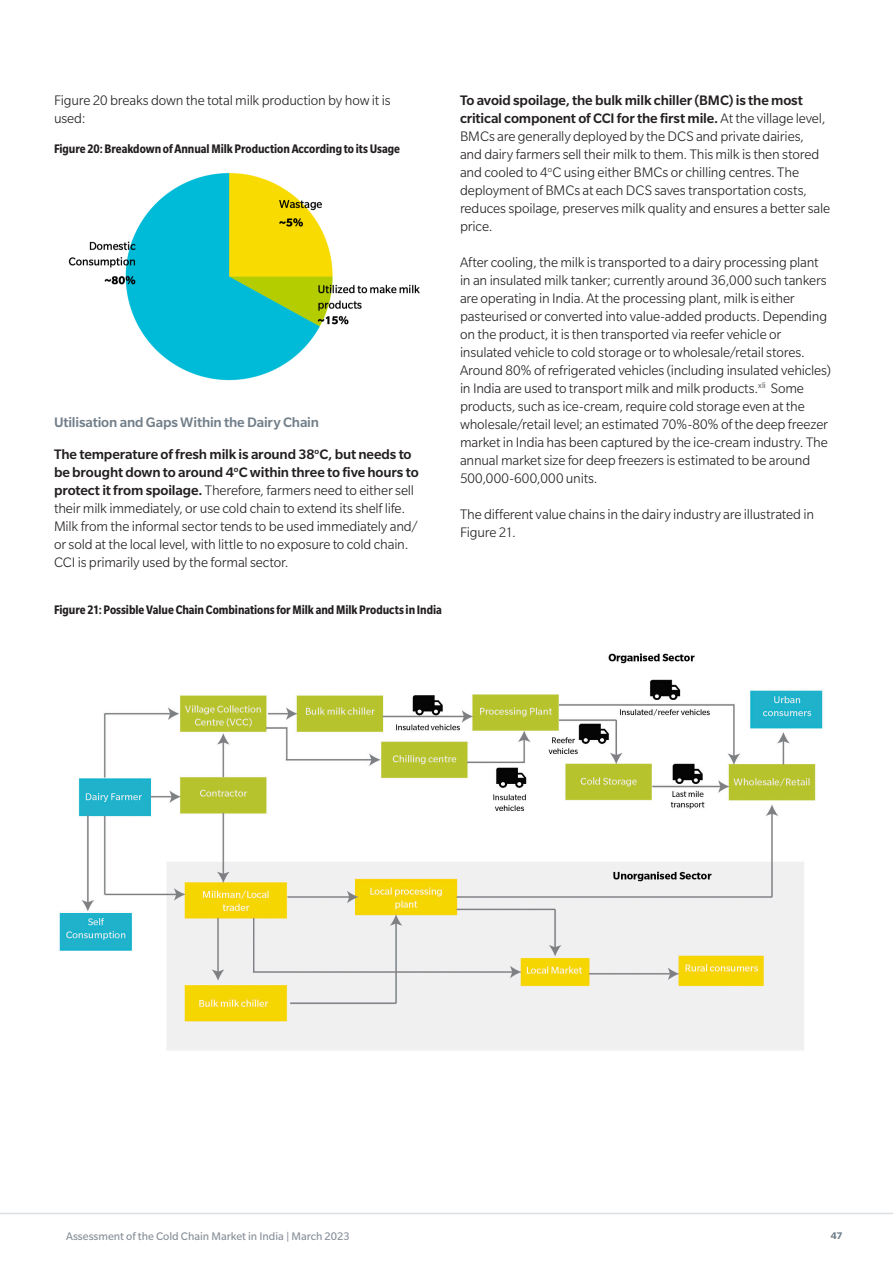
<style>
.page{position:relative;width:893px;height:1263px;background:#fff}
.page>*{position:absolute;margin:0;border:0;box-sizing:border-box;transform-origin:0 0}
.Body_Text{font:300 15px/18px "Slate Std";letter-spacing:-.01em;color:#231f20}
.Body_Text-2{font:500 15px "Slate Std";letter-spacing:-.01em;color:#727f8a}
.Figures_Headers{font:700 condensed 13.5px "Slate Std";letter-spacing:-.005em;color:#231f20}
.t1{font:12px "Slate Std";color:#868f98}
.t2{font:700 10.5px "Slate Std";color:#727f8a}
.s1{font-weight:500}
</style>
<div class="page">
<hr style="left:0;top:1213px;width:893px;height:1px;background:#dadfe3">
<img style="left:68px;top:172px;width:352px;height:209px">
<img style="left:59px;top:653px;width:764px;height:397px">
<p class="Body_Text" style="left:54px;top:91px;width:338px">Figure 20 breaks down the total milk production by how it is used:</p>
<p class="Figures_Headers" style="left:54px;top:141px;width:348px">Figure 20: Breakdown of Annual Milk Production According to its Usage</p>
<p class="Body_Text-2" style="left:54px;top:415px;width:267px">Utilisation and Gaps Within the Dairy Chain</p>
<p class="Body_Text" style="left:54px;top:445px;width:366px"><span class="s1">The temperature of fresh milk is around 38</span><sup>o</sup><span class="s1">C, but needs to be brought down to around 4</span><sup>o</sup><span class="s1">C within three to five hours to protect it from spoilage.</span> Therefore, farmers need to either sell their milk immediately, or use cold chain to extend its shelf life.<br>Milk from the informal sector tends to be used immediately and/ or sold at the local level, with little to no exposure to cold chain.<br>CCI is primarily used by the formal sector.</p>
<p class="Figures_Headers" style="left:54px;top:603px;width:389px">Figure 21: Possible Value Chain Combinations for Milk and Milk Products in India</p>
<p class="Body_Text" style="left:460px;top:91px;width:372px"><span class="s1">To avoid spoilage, the bulk milk chiller (BMC) is the most critical component of CCI for the first mile.</span> At the village level, BMCs are generally deployed by the DCS and private dairies,<br>and dairy farmers sell their milk to them. This milk is then stored and cooled to 4<sup>o</sup>C using either BMCs or chilling centres. The deployment of BMCs at each DCS saves transportation costs, reduces spoilage, preserves milk quality and ensures a better sale price.</p>
<p class="Body_Text" style="left:460px;top:253px;width:372px">After cooling, the milk is transported to a dairy processing plant in an insulated milk tanker; currently around 36,000 such tankers are operating in India. At the processing plant, milk is either pasteurised or converted into value-added products. Depending on the product, it is then transported via reefer vehicle or insulated vehicle to cold storage or to wholesale/retail stores.<br>Around 80% of refrigerated vehicles (including insulated vehicles) in India are used to transport milk and milk products.<sup>xli</sup> Some products, such as ice-cream, require cold storage even at the wholesale/retail level; an estimated 70%-80% of the deep freezer market in India has been captured by the ice-cream industry. The annual market size for deep freezers is estimated to be around 500,000-600,000 units.</p>
<p class="Body_Text" style="left:460px;top:505px;width:356px">The different value chains in the dairy industry are illustrated in<br>Figure 21.</p>
<p class="t1" style="left:66px;top:1230px;width:285px">Assessment of the Cold Chain Market in India | March 2023</p>
<p class="t2" style="left:831px;top:1230px;width:13px">47</p>
</div>
